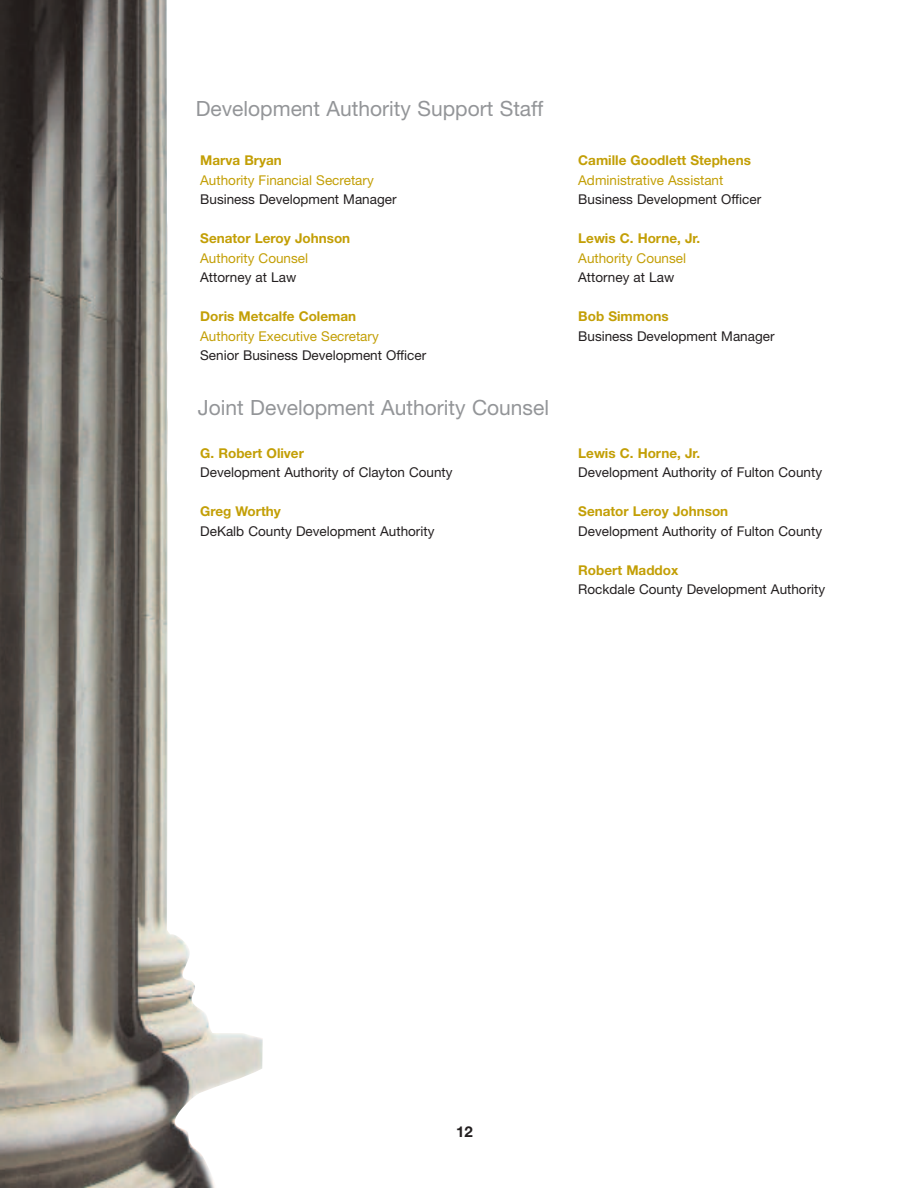
<style>
.page{position:relative;width:918px;height:1188px;background:#fff}
.page>*{position:absolute;margin:0;border:0;box-sizing:border-box;transform-origin:0 0}
.t1{font:21px "Helvetica Neue";color:#939598}
.t2{font:700 15px "Helvetica Neue";color:#231f20}
.t3{font:13.5px "Helvetica Neue";color:#231f20}
.t4{font:700 13.5px "Helvetica Neue";color:#c39f06}
.t5{font:13.5px "Helvetica Neue";color:#c39f06}
</style>
<div class="page">
<img style="left:0;top:0;width:263px;height:1188px">
<h1 class="t1" style="left:196px;top:96px;width:349px">Development Authority Support Staff</h1>
<p class="t4" style="left:200px;top:152px;width:83px">Marva Bryan</p>
<p class="t4" style="left:578px;top:152px;width:174px">Camille Goodlett Stephens</p>
<p class="t5" style="left:200px;top:172px;width:175px">Authority Financial Secretary</p>
<p class="t5" style="left:578px;top:172px;width:147px">Administrative Assistant</p>
<p class="t3" style="left:200px;top:192px;width:198px">Business Development Manager</p>
<p class="t3" style="left:578px;top:192px;width:185px">Business Development Officer</p>
<p class="t4" style="left:200px;top:230px;width:152px">Senator Leroy Johnson</p>
<p class="t4" style="left:578px;top:230px;width:124px">Lewis C. Horne, Jr.</p>
<p class="t5" style="left:200px;top:250px;width:109px">Authority Counsel</p>
<p class="t5" style="left:578px;top:250px;width:109px">Authority Counsel</p>
<p class="t3" style="left:200px;top:270px;width:97px">Attorney at Law</p>
<p class="t3" style="left:578px;top:270px;width:97px">Attorney at Law</p>
<p class="t4" style="left:200px;top:308px;width:157px">Doris Metcalfe Coleman</p>
<p class="t4" style="left:578px;top:308px;width:92px">Bob Simmons</p>
<p class="t5" style="left:200px;top:328px;width:180px">Authority Executive Secretary</p>
<p class="t3" style="left:578px;top:328px;width:198px">Business Development Manager</p>
<p class="t3" style="left:200px;top:348px;width:227px">Senior Business Development Officer</p>
<h1 class="t1" style="left:198px;top:396px;width:353px">Joint Development Authority Counsel</h1>
<p class="t4" style="left:200px;top:445px;width:105px">G. Robert Oliver</p>
<p class="t4" style="left:578px;top:445px;width:124px">Lewis C. Horne, Jr.</p>
<p class="t3" style="left:200px;top:465px;width:254px">Development Authority of Clayton County</p>
<p class="t3" style="left:578px;top:465px;width:245px">Development Authority of Fulton County</p>
<p class="t4" style="left:200px;top:503px;width:82px">Greg Worthy</p>
<p class="t4" style="left:578px;top:503px;width:152px">Senator Leroy Johnson</p>
<p class="t3" style="left:200px;top:523px;width:236px">DeKalb County Development Authority</p>
<p class="t3" style="left:578px;top:523px;width:245px">Development Authority of Fulton County</p>
<p class="t4" style="left:578px;top:562px;width:102px">Robert Maddox</p>
<p class="t3" style="left:578px;top:582px;width:248px">Rockdale County Development Authority</p>
<p class="t2" style="left:456px;top:1122px;width:18px">12</p>
</div>
